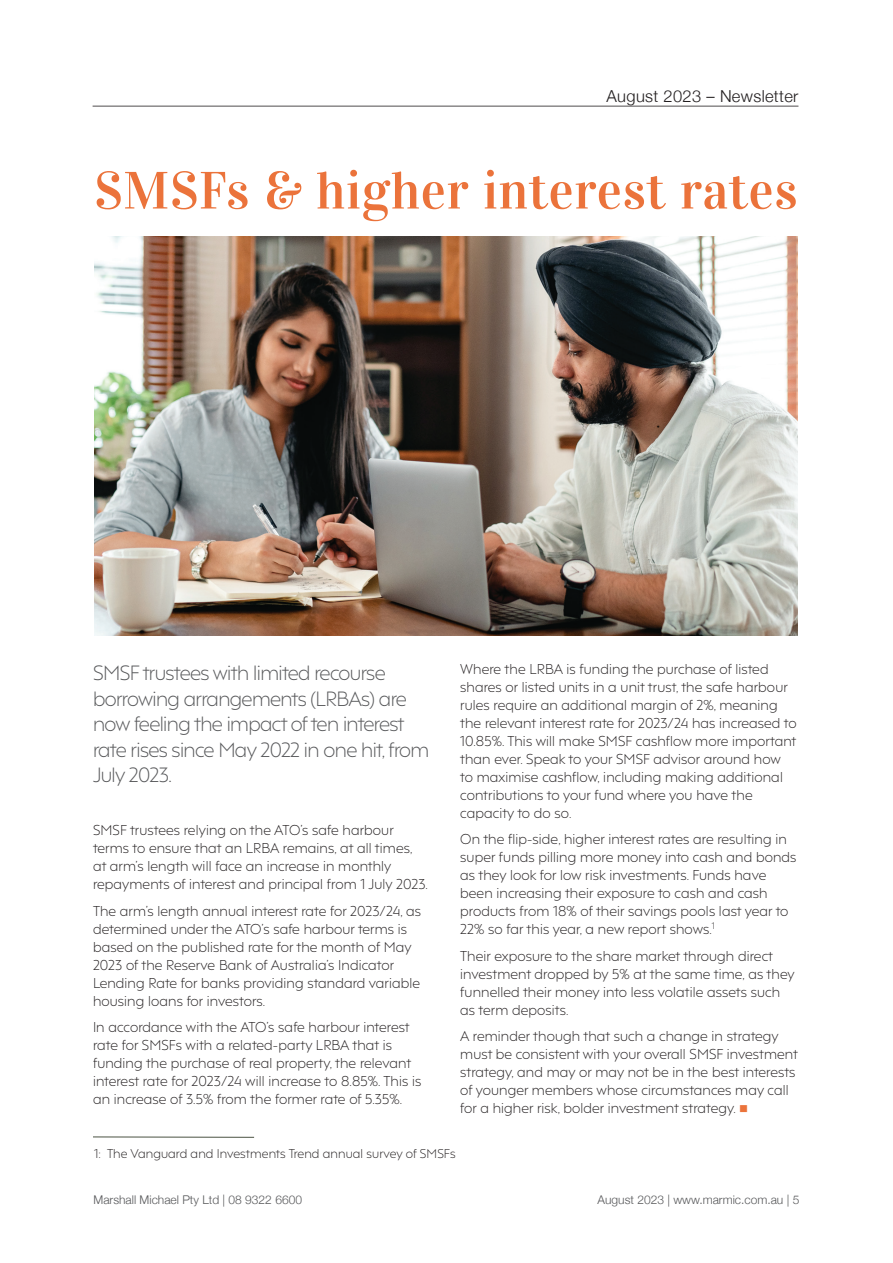
<style>
.page{position:relative;width:893px;height:1263px;background:#fff}
.page>*{position:absolute;margin:0;border:0;box-sizing:border-box;transform-origin:0 0}
.t1{font:52.5px "Vidaloka";letter-spacing:.01em;color:#eb733b}
.t2{font:300 19.5px/25.5px "F37 Hooj";letter-spacing:-.03em;color:#57585a}
.t3{font:300 16.5px "Helvetica Neue";letter-spacing:.02em;color:#231f20}
.t4{font:300 13.5px/18px "F37 Hooj";letter-spacing:.01em;color:#231f20}
.t5{font:300 12px "Helvetica Neue";color:#57585a}
.t6{font:300 12px "F37 Hooj";letter-spacing:.01em;color:#231f20}
.s1{color:#eb733b}
</style>
<div class="page">
<hr style="left:93px;top:106px;width:705px;height:1px;background:#231f20">
<img style="left:94px;top:236px;width:703px;height:399px">
<hr style="left:93px;top:1137px;width:161px;height:1px;background:#4a5242">
<p class="t3" style="left:607px;top:83px;width:193px">August 2023 – Newsletter</p>
<h1 class="t1" style="left:94px;top:159px;width:705px">SMSFs &amp; higher interest rates</h1>
<h2 class="t2" style="left:93px;top:658px;width:338px">SMSF trustees with limited recourse borrowing arrangements (LRBAs) are now feeling the impact of ten interest rate rises since May 2022 in one hit, from<br>July 2023.</h2>
<p class="t4" style="left:93px;top:820px;width:337px">SMSF trustees relying on the ATO’s safe harbour terms to ensure that an LRBA remains, at all times, at arm’s length will face an increase in monthly repayments of interest and principal from 1 July 2023.</p>
<p class="t4" style="left:93px;top:900px;width:330px">The arm’s length annual interest rate for 2023/24, as determined under the ATO’s safe harbour terms is based on the published rate for the month of May 2023 of the Reserve Bank of Australia’s Indicator Lending Rate for banks providing standard variable housing loans for investors.</p>
<p class="t4" style="left:93px;top:1017px;width:330px">In accordance with the ATO’s safe harbour interest rate for SMSFs with a related-party LRBA that is funding the purchase of real property, the relevant interest rate for 2023/24 will increase to 8.85%. This is an increase of 3.5% from the former rate of 5.35%.</p>
<p class="t4" style="left:460px;top:658px;width:338px">Where the LRBA is funding the purchase of listed shares or listed units in a unit trust, the safe harbour rules require an additional margin of 2%, meaning the relevant interest rate for 2023/24 has increased to 10.85%. This will make SMSF cashflow more important than ever. Speak to your SMSF advisor around how to maximise cashflow, including making additional contributions to your fund where you have the capacity to do so.</p>
<p class="t4" style="left:460px;top:829px;width:338px">On the flip-side, higher interest rates are resulting in super funds pilling more money into cash and bonds as they look for low risk investments. Funds have been increasing their exposure to cash and cash products from 18% of their savings pools last year to 22% so far this year, a new report shows.<sup>1</sup></p>
<p class="t4" style="left:460px;top:945px;width:336px">Their exposure to the share market through direct investment dropped by 5% at the same time, as they funnelled their money into less volatile assets such as term deposits.</p>
<p class="t4" style="left:460px;top:1026px;width:339px">A reminder though that such a change in strategy must be consistent with your overall SMSF investment strategy, and may or may not be in the best interests of younger members whose circumstances may call for a higher risk, bolder investment strategy. <span class="s1">■</span></p>
<p class="t6" style="left:94px;top:1143px;width:363px">1: The Vanguard and Investments Trend annual survey of SMSFs</p>
<p class="t5" style="left:94px;top:1190px;width:210px">Marshall Michael Pty Ltd | 08 9322 6600</p>
<p class="t5" style="left:598px;top:1190px;width:203px">August 2023 | www.marmic.com.au | 5</p>
</div>
